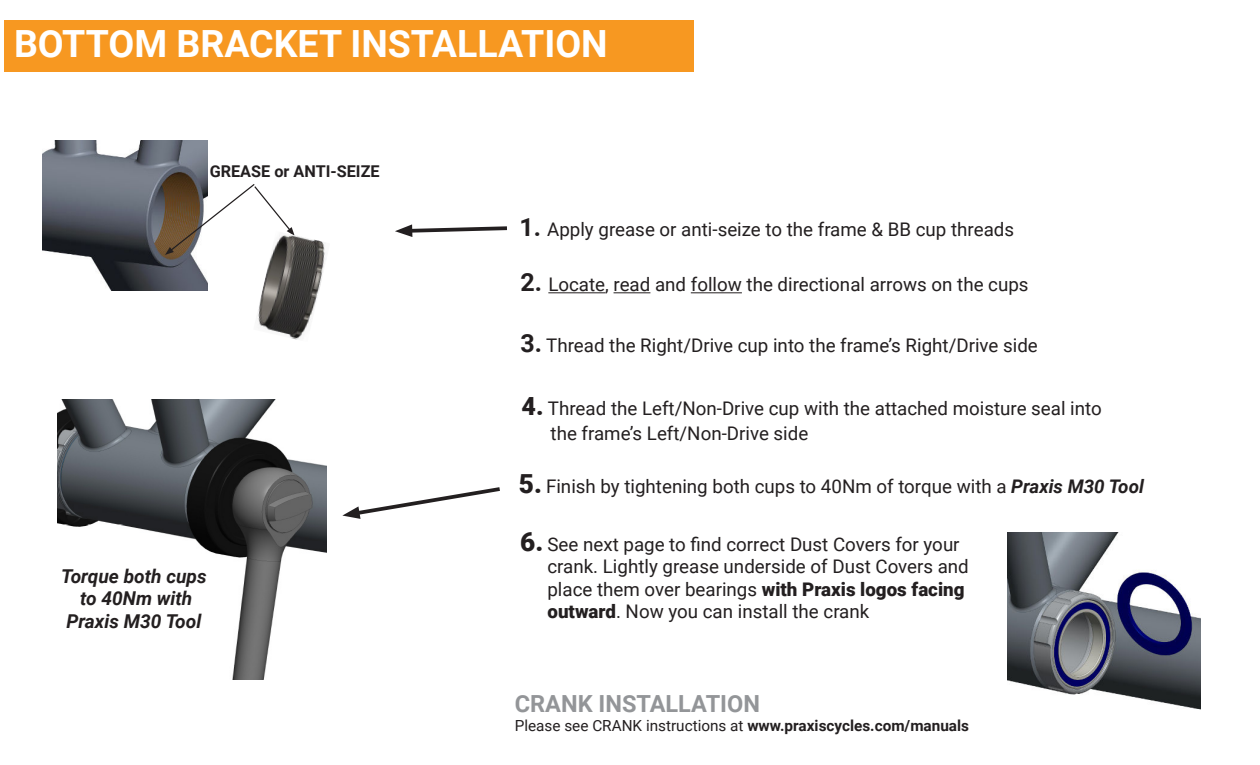
<style>
.page{position:relative;width:1260px;height:765px;background:#fff}
.page>*{position:absolute;margin:0;border:0;box-sizing:border-box;transform-origin:0 0}
.t1{font:700 37.5px "Roboto";color:#fff}
.t2{font:900 26.25px "Roboto";color:#231f20}
.t3{font:700 23.5px "Roboto";color:#939598}
.t4{font:italic 700 19.12px/22.9px "Roboto";color:#231f20;text-align:center}
.t5{font:18.75px/22.5px "Roboto";color:#231f20}
.t6{font:700 16.25px "Roboto";color:#231f20}
.t7{font:15.25px "Roboto";color:#231f20}
.s1{font-weight:700;font-size:25px}
.s2{font-weight:900;font-size:25px}
.s3{font-weight:900;font-size:26.25px}
.s4{font-weight:700;font-style:italic}
.s5{font-weight:900}
.s6{font-weight:700}
</style>
<div class="page">
<hr style="left:548px;top:292px;width:57px;height:1px;background:#231f20">
<hr style="left:614px;top:292px;width:36px;height:1px;background:#231f20">
<hr style="left:691px;top:292px;width:51px;height:1px;background:#231f20">
<img style="left:57px;top:399px;width:269px;height:280px">
<svg style="left:395px;top:224px;width:112px;height:13px"></svg>
<svg style="left:342px;top:487px;width:158px;height:32px"></svg>
<img style="left:1007px;top:532px;width:193px;height:178px">
<img style="left:43px;top:141px;width:164px;height:150px">
<svg style="left:165px;top:183px;width:128px;height:72px"></svg>
<img style="left:253px;top:231px;width:73px;height:109px">
<div style="left:5px;top:20px;width:689px;height:51px;background:#f79821"></div>
<h1 class="t1" style="left:14px;top:27px;width:595px">BOTTOM BRACKET INSTALLATION</h1>
<p class="t6" style="left:210px;top:164px;width:172px">GREASE or ANTI-SEIZE</p>
<p class="t4" style="left:61px;top:566px;width:147px">Torque both cups to 40Nm with<br>Praxis M30 Tool</p>
<p class="t5" style="left:519px;top:219px;width:496px"><span class="s1">1.</span> Apply grease or anti-seize to the frame &amp; BB cup threads</p>
<p class="t5" style="left:521px;top:275px;width:510px"><span class="s1">2.</span> Locate, read and follow the directional arrows on the cups</p>
<p class="t5" style="left:521px;top:335px;width:519px"><span class="s1">3.</span> Thread the Right/Drive cup into the frame’s Right/Drive side</p>
<p class="t5" style="left:522px;top:399px;width:582px"><span class="s2">4.</span> Thread the Left/Non-Drive cup with the attached moisture seal into</p>
<p class="t5" style="left:551px;top:423px;width:259px">the frame’s Left/Non-Drive side</p>
<p class="t5" style="left:519px;top:474px;width:627px"><span class="s3">5.</span> Finish by tightening both cups to 40Nm of torque with a <span class="s4">Praxis M30 Tool</span></p>
<h2 class="t2" style="left:520px;top:531px;width:25px">6.</h2>
<p class="t5" style="left:547px;top:532px;width:423px">See next page to find correct Dust Covers for your crank. Lightly grease underside of Dust Covers and place them over bearings <span class="s5">with Praxis logos facing outward</span>. Now you can install the crank</p>
<p class="t3" style="left:515px;top:694px;width:247px">CRANK INSTALLATION</p>
<p class="t7" style="left:515px;top:719px;width:456px">Please see CRANK instructions at <span class="s6">www.praxiscycles.com/manuals</span></p>
</div>
